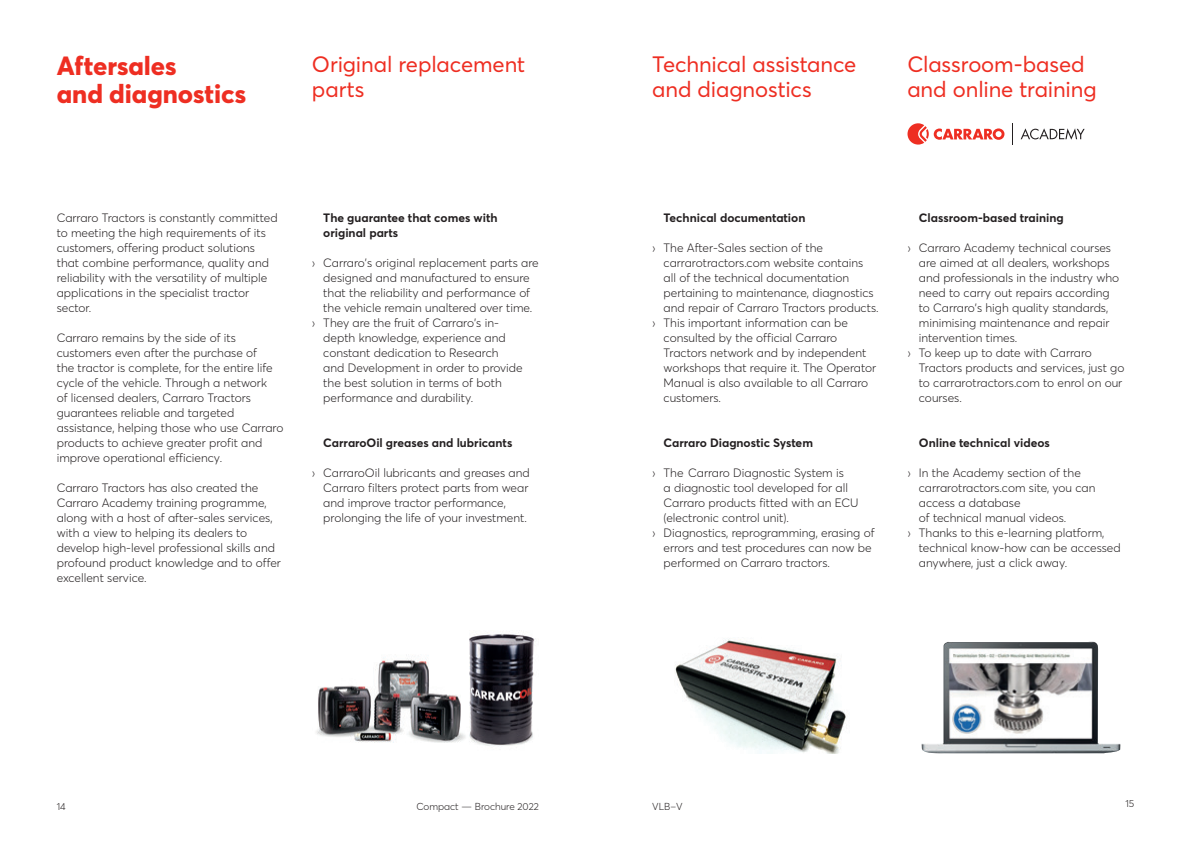
<style>
.page{position:relative;width:1191px;height:842px;background:#fff}
.page>*{position:absolute;margin:0;border:0;box-sizing:border-box;transform-origin:0 0}
.t1{font:800 26px/28px "Averta PE";letter-spacing:-.005em;color:#ee2e22}
.t2{font:22px/25px "Averta PE";letter-spacing:-.005em;color:#ee2e22}
.t3{font:300 12px/15px "Averta PE";color:#231f20}
.t4{font:700 12px/15px "Averta PE";color:#231f20}
.t5{font:300 10px "Averta PE";color:#231f20}
</style>
<div class="page">
<img style="left:921px;top:641px;width:199px;height:112px">
<img style="left:316px;top:634px;width:220px;height:112px">
<img style="left:675px;top:639px;width:171px;height:114px">
<svg style="left:907px;top:123px;width:97px;height:22px"></svg>
<svg style="left:1012px;top:123px;width:1px;height:21px"></svg>
<svg style="left:1020px;top:128px;width:64px;height:12px"></svg>
<h1 class="t1" style="left:57px;top:51px;width:191px">Aftersales<br>and diagnostics</h1>
<h2 class="t2" style="left:312px;top:51px;width:215px">Original replacement parts</h2>
<p class="t3" style="left:57px;top:210px;width:222px">Carraro Tractors is constantly committed to meeting the high requirements of its customers, offering product solutions that combine performance, quality and reliability with the versatility of multiple applications in the specialist tractor sector.</p>
<p class="t3" style="left:57px;top:330px;width:228px">Carraro remains by the side of its customers even after the purchase of<br>the tractor is complete, for the entire life cycle of the vehicle. Through a network<br>of licensed dealers, Carraro Tractors guarantees reliable and targeted assistance, helping those who use Carraro products to achieve greater profit and improve operational efficiency.</p>
<p class="t3" style="left:57px;top:480px;width:226px">Carraro Tractors has also created the Carraro Academy training programme, along with a host of after-sales services, with a view to helping its dealers to develop high-level professional skills and profound product knowledge and to offer excellent service.</p>
<p class="t4" style="left:323px;top:210px;width:176px">The guarantee that comes with original parts</p>
<p class="t3" style="left:312px;top:255px;width:228px">› Carraro's original replacement parts are</p>
<p class="t3" style="left:323px;top:270px;width:208px">designed and manufactured to ensure</p>
<p class="t3" style="left:323px;top:285px;width:208px">that the reliability and performance of</p>
<p class="t3" style="left:323px;top:300px;width:211px">the vehicle remain unaltered over time.</p>
<p class="t3" style="left:312px;top:315px;width:188px">› They are the fruit of Carraro's in-</p>
<p class="t3" style="left:323px;top:330px;width:184px">depth knowledge, experience and</p>
<p class="t3" style="left:323px;top:345px;width:177px">constant dedication to Research</p>
<p class="t3" style="left:323px;top:360px;width:201px">and Development in order to provide</p>
<p class="t3" style="left:323px;top:375px;width:180px">the best solution in terms of both</p>
<p class="t3" style="left:323px;top:390px;width:152px">performance and durability.</p>
<p class="t4" style="left:323px;top:435px;width:191px">CarraroOil greases and lubricants</p>
<p class="t3" style="left:323px;top:465px;width:208px;text-indent:-11px">› CarraroOil lubricants and greases and Carraro filters protect parts from wear and improve tractor performance, prolonging the life of your investment.</p>
<h2 class="t2" style="left:652px;top:51px;width:206px">Technical assistance and diagnostics</h2>
<h2 class="t2" style="left:907px;top:51px;width:191px">Classroom-based and online training</h2>
<p class="t4" style="left:663px;top:210px;width:143px">Technical documentation</p>
<p class="t3" style="left:652px;top:240px;width:172px">› The After-Sales section of the</p>
<p class="t3" style="left:663px;top:255px;width:201px">carrarotractors.com website contains</p>
<p class="t3" style="left:663px;top:270px;width:187px">all of the technical documentation</p>
<p class="t3" style="left:663px;top:285px;width:212px">pertaining to maintenance, diagnostics</p>
<p class="t3" style="left:663px;top:300px;width:216px">and repair of Carraro Tractors products.</p>
<p class="t3" style="left:652px;top:315px;width:197px">› This important information can be</p>
<p class="t3" style="left:663px;top:330px;width:175px">consulted by the official Carraro</p>
<p class="t3" style="left:663px;top:345px;width:204px">Tractors network and by independent</p>
<p class="t3" style="left:663px;top:360px;width:214px">workshops that require it. The Operator</p>
<p class="t3" style="left:663px;top:375px;width:206px">Manual is also available to all Carraro</p>
<p class="t3" style="left:663px;top:390px;width:59px">customers.</p>
<p class="t4" style="left:663px;top:435px;width:151px">Carraro Diagnostic System</p>
<p class="t3" style="left:652px;top:465px;width:193px">› The Carraro Diagnostic System is</p>
<p class="t3" style="left:663px;top:480px;width:186px">a diagnostic tool developed for all</p>
<p class="t3" style="left:663px;top:495px;width:196px">Carraro products fitted with an ECU</p>
<p class="t3" style="left:663px;top:510px;width:127px">(electronic control unit).</p>
<p class="t3" style="left:652px;top:525px;width:224px">› Diagnostics, reprogramming, erasing of</p>
<p class="t3" style="left:663px;top:540px;width:209px">errors and test procedures can now be</p>
<p class="t3" style="left:663px;top:555px;width:168px">performed on Carraro tractors.</p>
<p class="t4" style="left:919px;top:210px;width:146px">Classroom-based training</p>
<p class="t3" style="left:907px;top:240px;width:205px">› Carraro Academy technical courses</p>
<p class="t3" style="left:919px;top:255px;width:192px">are aimed at all dealers, workshops</p>
<p class="t3" style="left:919px;top:270px;width:202px">and professionals in the industry who</p>
<p class="t3" style="left:919px;top:285px;width:192px">need to carry out repairs according</p>
<p class="t3" style="left:919px;top:300px;width:191px">to Carraro's high quality standards,</p>
<p class="t3" style="left:919px;top:315px;width:192px">minimising maintenance and repair</p>
<p class="t3" style="left:919px;top:330px;width:100px">intervention times.</p>
<p class="t3" style="left:907px;top:345px;width:186px">› To keep up to date with Carraro</p>
<p class="t3" style="left:919px;top:360px;width:207px">Tractors products and services, just go</p>
<p class="t3" style="left:919px;top:375px;width:205px">to carrarotractors.com to enrol on our</p>
<p class="t3" style="left:919px;top:390px;width:44px">courses.</p>
<p class="t4" style="left:919px;top:435px;width:133px">Online technical videos</p>
<p class="t3" style="left:907px;top:465px;width:175px">› In the Academy section of the</p>
<p class="t3" style="left:919px;top:480px;width:178px">carrarotractors.com site, you can</p>
<p class="t3" style="left:919px;top:495px;width:103px">access a database</p>
<p class="t3" style="left:919px;top:510px;width:149px">of technical manual videos.</p>
<p class="t3" style="left:907px;top:525px;width:198px">› Thanks to this e-learning platform,</p>
<p class="t3" style="left:919px;top:540px;width:203px">technical know-how can be accessed</p>
<p class="t3" style="left:919px;top:555px;width:150px">anywhere, just a click away.</p>
<p class="t5" style="left:416px;top:800px;width:124px">Compact — Brochure 2022</p>
<p class="t5" style="left:1125px;top:796px;width:10px">15</p>
<p class="t5" style="left:57px;top:800px;width:10px">14</p>
<p class="t5" style="left:652px;top:800px;width:32px">VLB–V</p>
</div>
